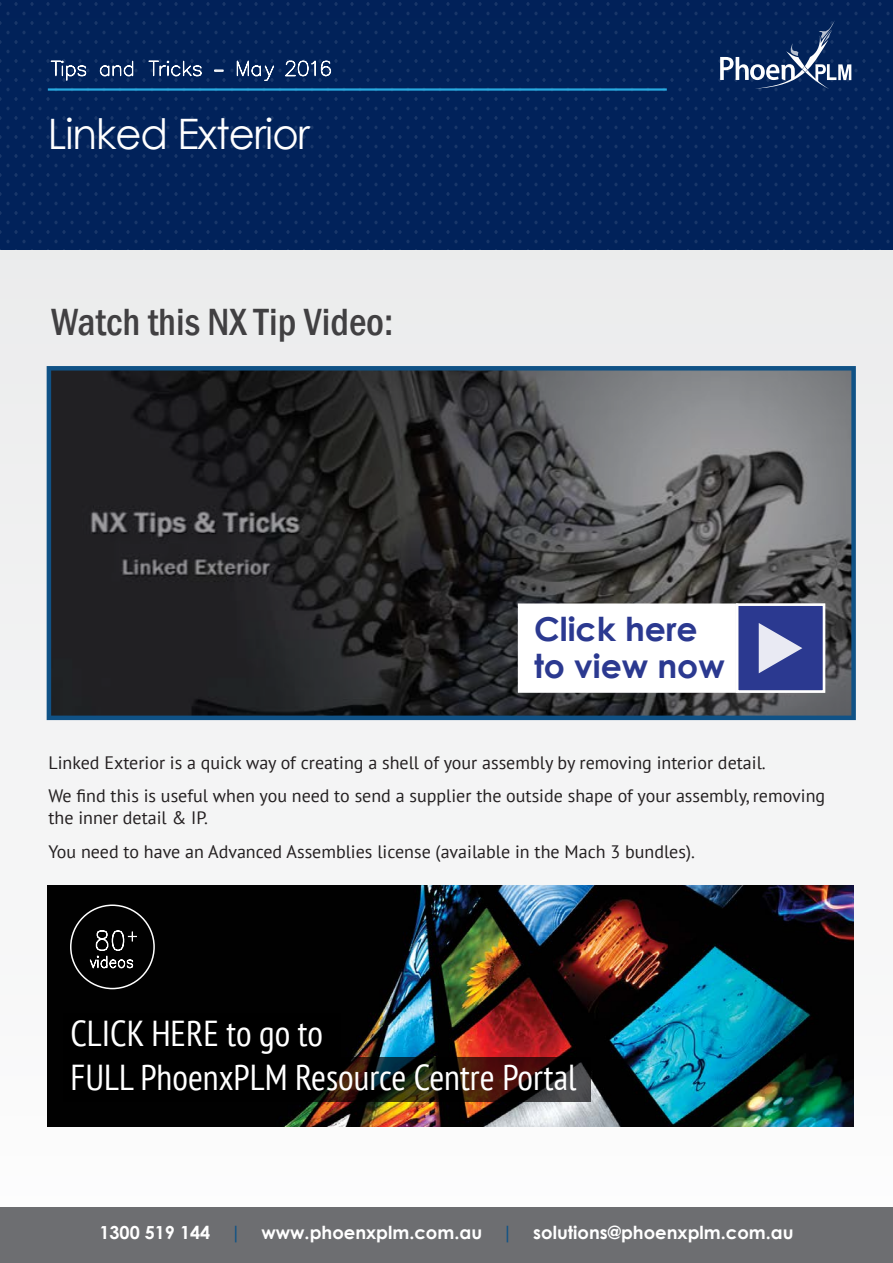
<style>
.page{position:relative;width:893px;height:1263px;background:#f4f4f5}
.page>*{position:absolute;margin:0;border:0;box-sizing:border-box;transform-origin:0 0}
.t1{font:42px "Century Gothic";letter-spacing:-.025em;color:#fff;scale:.96 1}
.t2{font:500 condensed 39px "Franklin Gothic";color:#414042}
.t3{font:condensed 36px/43.2px "PT Sans";color:#fff}
.t4{font:700 33px/37.5px "Century Gothic";color:#2b3990}
.t5{font:18px/33.6px "PT Sans";color:#231f20}
.t6{font:700 18px "Century Gothic";color:#fff}
.s1{color:#105286}
</style>
<div class="page">
<div style="left:0;top:0;width:893px;height:250px;background:#01225a"></div>
<svg style="left:50px;top:60px;width:37px;height:21px"></svg>
<svg style="left:99px;top:60px;width:35px;height:17px"></svg>
<svg style="left:148px;top:60px;width:54px;height:17px"></svg>
<svg style="left:214px;top:70px;width:10px;height:2px"></svg>
<svg style="left:236px;top:59px;width:38px;height:22px"></svg>
<svg style="left:285px;top:59px;width:47px;height:18px"></svg>
<hr style="left:48px;top:88px;width:619px;height:3px;background:#27aae1">
<svg style="left:720px;top:21px;width:131px;height:68px"></svg>
<div style="left:0;top:1207px;width:893px;height:56px;background:#6d6e71"></div>
<svg style="left:47px;top:366px;width:809px;height:354px"></svg>
<img style="left:48px;top:885px;width:806px;height:242px">
<div style="left:63px;top:1014px;width:277px;height:44px;background:#000"></div>
<svg style="left:63px;top:1058px;width:528px;height:44px;fill:#000"></svg>
<div style="left:518px;top:603px;width:220px;height:90px;background:#fff;border:2px solid #fff"></div>
<div style="left:736px;top:603px;width:89px;height:90px;background:#2b3990"></div>
<svg style="left:759px;top:623px;width:43px;height:50px"></svg>
<div style="left:736px;top:603px;width:89px;height:90px;border:2px solid #fff"></div>
<div style="left:70px;top:904px;width:85px;height:85px;border:2px solid #fff;border-radius:50%"></div>
<svg style="left:89px;top:930px;width:48px;height:39px"></svg>
<h1 class="t1" style="left:48px;top:108px;width:274px">Linked Exterior</h1>
<h2 class="t2" style="left:51px;top:296px;width:344px">Watch this NX Tip Video:</h2>
<h3 class="t4" style="left:534px;top:609px;width:192px">Click here to view now</h3>
<p class="t5" style="left:48px;top:745px;width:778px">Linked Exterior is a quick way of creating a shell of your assembly by removing interior detail.<br>We find this is useful when you need to send a supplier the outside shape of your assembly, removing</p>
<p class="t5" style="left:48px;top:800px;width:648px">the inner detail &amp; IP.<br>You need to have an Advanced Assemblies license (available in the Mach 3 bundles).</p>
<h3 class="t3" style="left:70px;top:1011px;width:507px">CLICK HERE to go to<br>FULL PhoenxPLM Resource Centre Portal</h3>
<p class="t6" style="left:99px;top:1221px;width:696px">1300 519 144 <span class="s1">|</span> www.phoenxplm.com.au <span class="s1">|</span> solutions@phoenxplm.com.au</p>
</div>
